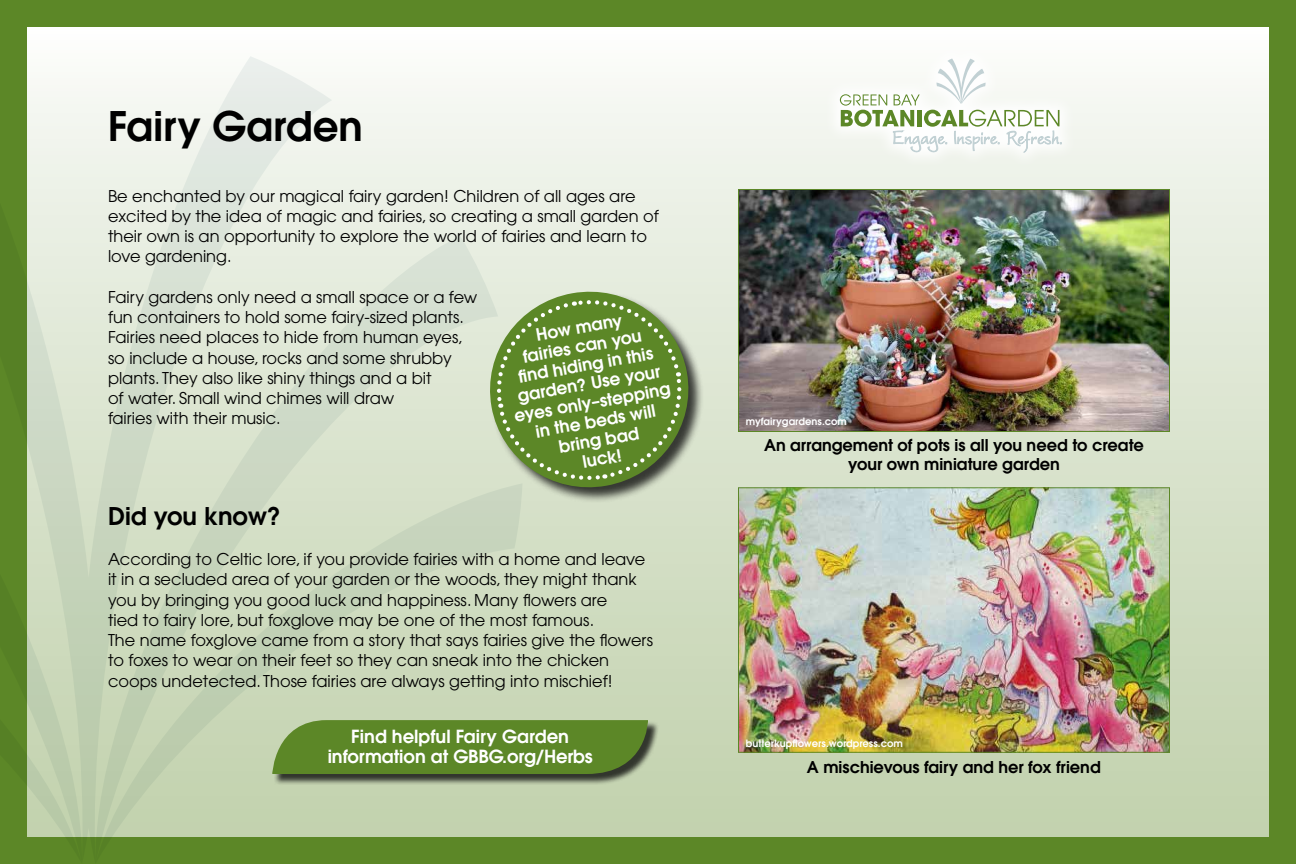
<style>
.page{position:relative;width:1296px;height:864px;background:#5c8727}
.page>*{position:absolute;margin:0;border:0;box-sizing:border-box;transform-origin:0 0}
.t1{font:600 40.5px "Avant Garde";color:#000}
.t2{font:600 24.3px "Avant Garde";color:#000}
.t3{font:600 18px/20px "Avant Garde";color:#fff;text-align:center}
.t4{font:600 17px/19px "Avant Garde";color:#fff;text-align:center}
.t5{font:16.2px/20.2px "Avant Garde";color:#000}
.t6{font:600 16.2px/19px "Avant Garde";color:#000;text-align:center}
.t7{font:600 10px "Avant Garde";color:#fff}
</style>
<div class="page">
<div style="left:27px;top:27px;width:1242px;height:810px;background:linear-gradient(to bottom,#f9faf8,#c0d0aa)"></div>
<svg style="left:27px;top:54px;width:495px;height:783px"></svg>
<img style="left:740px;top:191px;width:428px;height:239px">
<div style="left:738px;top:189px;width:432px;height:243px;border:1px solid #5c8727"></div>
<div style="left:823px;top:42px;width:255px;height:127px;background:#f7f9f5"></div>
<svg style="left:840px;top:59px;width:222px;height:94px"></svg>
<img style="left:740px;top:489px;width:428px;height:262px">
<div style="left:738px;top:487px;width:432px;height:266px;border:1px solid #5c8727"></div>
<div style="left:274px;top:721px;width:385px;height:64px;background:#000;opacity:.75"></div>
<svg style="left:272px;top:720px;width:376px;height:54px"></svg>
<div style="left:490px;top:291px;width:214px;height:212px;background:#000;opacity:.75"></div>
<svg style="left:482px;top:284px;width:214px;height:211px"></svg>
<svg style="left:494px;top:297px;width:190px;height:186px"></svg>
<h1 class="t1" style="left:108px;top:99px;width:256px">Fairy Garden</h1>
<p class="t5" style="left:108px;top:186px;width:552px">Be enchanted by our magical fairy garden! Children of all ages are excited by the idea of magic and fairies, so creating a small garden of their own is an opportunity to explore the world of fairies and learn to love gardening.</p>
<p class="t5" style="left:108px;top:287px;width:371px">Fairy gardens only need a small space or a few fun containers to hold some fairy-sized plants.<br>Fairies need places to hide from human eyes, so include a house, rocks and some shrubby plants. They also like shiny things and a bit<br>of water. Small wind chimes will draw<br>fairies with their music.</p>
<p class="t4" style="left:499px;top:331px;width:160px;rotate:-10deg">How many<br>fairies can you<br>fi nd hiding in this garden? Use your eyes only–stepping in the beds will bring bad<br>luck!</p>
<h2 class="t2" style="left:108px;top:500px;width:174px">Did you know?</h2>
<p class="t5" style="left:108px;top:549px;width:547px">According to Celtic lore, if you provide fairies with a home and leave it in a secluded area of your garden or the woods, they might thank you by bringing you good luck and happiness. Many flowers are<br>tied to fairy lore, but foxglove may be one of the most famous.<br>The name foxglove came from a story that says fairies give the flowers to foxes to wear on their feet so they can sneak into the chicken coops undetected. Those fairies are always getting into mischief!</p>
<p class="t3" style="left:328px;top:726px;width:266px">Find helpful Fairy Garden information at GBBG.org/Herbs</p>
<p class="t7" style="left:746px;top:415px;width:103px">myfairygardens.com</p>
<p class="t6" style="left:764px;top:435px;width:381px">An arrangement of pots is all you need to create your own miniature garden</p>
<p class="t7" style="left:746px;top:737px;width:159px">butterkupflowers.wordpress.com</p>
<p class="t6" style="left:807px;top:758px;width:295px">A mischievous fairy and her fox friend</p>
</div>
